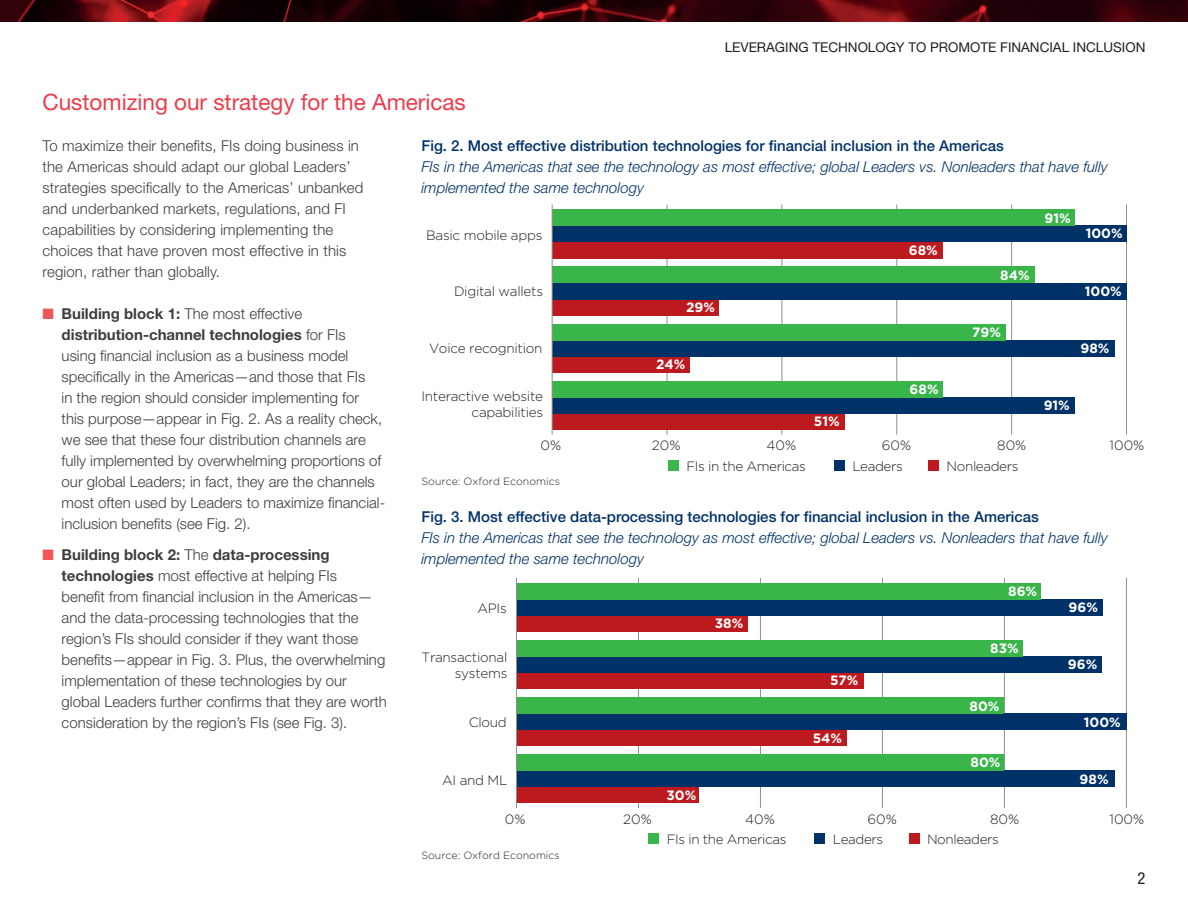
<style>
.page{position:relative;width:1188px;height:918px;background:#fff}
.page>*{position:absolute;margin:0;border:0;box-sizing:border-box;transform-origin:0 0}
.t1{font:22.5px "Helvetica Neue LT Std";color:#ee3b4b}
.t2{font:condensed 16.5px "Helvetica Neue LT Std";color:#231f20}
.t3{font:300 15px/21px "Helvetica Neue LT Std";color:#3e3e3f}
.t4{font:italic 300 15px/21px "Helvetica Neue LT Std";color:#003268}
.t5{font:500 15px "Helvetica Neue LT Std";color:#003268}
.t6{font:300 13.5px/16.2px "Gotham";letter-spacing:-.02em;color:#231f20;text-align:right}
.t7{font:700 13.5px "Gotham";color:#fff}
.t8{font:13.5px "Helvetica Neue LT Std";color:#231f20}
.t9{font:300 10.5px "Gotham";color:#231f20}
.s1{color:#f05558}
.s2{font-weight:700}
</style>
<div class="page">
<img style="left:0;top:0;width:1188px;height:21px">
<div style="left:834px;top:460px;width:11px;height:11px;background:#003268"></div>
<div style="left:928px;top:460px;width:11px;height:11px;background:#bd1a1f"></div>
<hr style="left:1126px;top:205px;width:1px;height:230px;background:#918f8b">
<hr style="left:667px;top:205px;width:1px;height:230px;background:#918f8b">
<hr style="left:781px;top:205px;width:1px;height:230px;background:#918f8b">
<hr style="left:896px;top:205px;width:1px;height:230px;background:#918f8b">
<hr style="left:1011px;top:205px;width:1px;height:230px;background:#918f8b">
<div style="left:552px;top:413px;width:293px;height:17px;background:#bd1a1f"></div>
<div style="left:552px;top:397px;width:523px;height:16px;background:#003268"></div>
<div style="left:552px;top:381px;width:391px;height:16px;background:#3ab54a"></div>
<div style="left:552px;top:356px;width:138px;height:16px;background:#bd1a1f"></div>
<div style="left:553px;top:340px;width:562px;height:16px;background:#003268"></div>
<div style="left:552px;top:324px;width:454px;height:16px;background:#3ab54a"></div>
<div style="left:552px;top:299px;width:167px;height:16px;background:#bd1a1f"></div>
<div style="left:552px;top:283px;width:575px;height:16px;background:#003268"></div>
<div style="left:552px;top:267px;width:483px;height:16px;background:#3ab54a"></div>
<div style="left:552px;top:242px;width:391px;height:16px;background:#bd1a1f"></div>
<div style="left:552px;top:226px;width:575px;height:16px;background:#003268"></div>
<div style="left:552px;top:210px;width:523px;height:16px;background:#3ab54a"></div>
<div style="left:668px;top:460px;width:11px;height:11px;background:#3ab54a"></div>
<hr style="left:552px;top:205px;width:1px;height:230px;background:#918f8b">
<div style="left:815px;top:833px;width:10px;height:11px;background:#003268"></div>
<div style="left:909px;top:833px;width:10px;height:11px;background:#bd1a1f"></div>
<hr style="left:1126px;top:578px;width:1px;height:230px;background:#918f8b">
<hr style="left:638px;top:578px;width:1px;height:230px;background:#918f8b">
<hr style="left:760px;top:578px;width:1px;height:230px;background:#918f8b">
<hr style="left:882px;top:578px;width:1px;height:230px;background:#918f8b">
<hr style="left:1004px;top:578px;width:1px;height:230px;background:#918f8b">
<div style="left:516px;top:787px;width:183px;height:16px;background:#bd1a1f"></div>
<div style="left:516px;top:771px;width:599px;height:16px;background:#003268"></div>
<div style="left:516px;top:755px;width:488px;height:16px;background:#3ab54a"></div>
<div style="left:517px;top:730px;width:329px;height:16px;background:#bd1a1f"></div>
<div style="left:517px;top:714px;width:609px;height:16px;background:#003268"></div>
<div style="left:516px;top:697px;width:488px;height:17px;background:#3ab54a"></div>
<div style="left:516px;top:673px;width:348px;height:16px;background:#bd1a1f"></div>
<div style="left:516px;top:656px;width:586px;height:17px;background:#003268"></div>
<div style="left:516px;top:640px;width:507px;height:16px;background:#3ab54a"></div>
<div style="left:516px;top:616px;width:232px;height:16px;background:#bd1a1f"></div>
<div style="left:516px;top:599px;width:586px;height:16px;background:#003268"></div>
<div style="left:517px;top:583px;width:524px;height:16px;background:#3ab54a"></div>
<div style="left:649px;top:833px;width:10px;height:11px;background:#3ab54a"></div>
<hr style="left:516px;top:578px;width:1px;height:230px;background:#918f8b">
<h1 class="t1" style="left:43px;top:88px;width:425px">Customizing our strategy for the Americas</h1>
<p class="t8" style="left:725px;top:39px;width:422px">LEVERAGING TECHNOLOGY TO PROMOTE FINANCIAL INCLUSION</p>
<p class="t3" style="left:43px;top:135px;width:323px">To maximize their benefits, FIs doing business in the Americas should adapt our global Leaders’ strategies specifically to the Americas’ unbanked and underbanked markets, regulations, and FI capabilities by considering implementing the choices that have proven most effective in this region, rather than globally.</p>
<p class="t3" style="left:62px;top:303px;width:325px;text-indent:-19px"><span class="s1">■</span> <span class="s2">Building block 1:</span> The most effective <span class="s2">distribution-channel technologies</span> for FIs<br>using financial inclusion as a business model specifically in the Americas—and those that FIs<br>in the region should consider implementing for this purpose—appear in Fig. 2. As a reality check, we see that these four distribution channels are fully implemented by overwhelming proportions of our global Leaders; in fact, they are the channels most often used by Leaders to maximize financial&shy;inclusion benefits (see Fig. 2).</p>
<p class="t3" style="left:62px;top:544px;width:327px;text-indent:-19px"><span class="s1">■</span> <span class="s2">Building block 2:</span> The <span class="s2">data-processing technologies</span> most effective at helping FIs<br>benefit from financial inclusion in the Americas— and the data-processing technologies that the region’s FIs should consider if they want those benefits—appear in Fig. 3. Plus, the overwhelming implementation of these technologies by our global Leaders further confirms that they are worth consideration by the region’s FIs (see Fig. 3).</p>
<p class="t5" style="left:422px;top:137px;width:584px">Fig. 2. Most effective distribution technologies for financial inclusion in the Americas</p>
<p class="t4" style="left:422px;top:156px;width:688px">FIs in the Americas that see the technology as most effective; global Leaders vs. Nonleaders that have fully implemented the same technology</p>
<p class="t7" style="left:1044px;top:209px;width:28px">91%</p>
<p class="t6" style="left:426px;top:226px;width:118px">Basic mobile apps</p>
<p class="t7" style="left:1086px;top:225px;width:39px">100%</p>
<p class="t7" style="left:909px;top:241px;width:31px">68%</p>
<p class="t7" style="left:1000px;top:267px;width:31px">84%</p>
<p class="t6" style="left:454px;top:283px;width:91px">Digital wallets</p>
<p class="t7" style="left:1085px;top:282px;width:39px">100%</p>
<p class="t7" style="left:686px;top:298px;width:30px">29%</p>
<p class="t7" style="left:972px;top:323px;width:30px">79%</p>
<p class="t6" style="left:429px;top:340px;width:115px">Voice recognition</p>
<p class="t6" style="left:422px;top:388px;width:123px">Interactive website capabilities</p>
<p class="t7" style="left:656px;top:355px;width:31px">24%</p>
<p class="t7" style="left:814px;top:413px;width:27px">51%</p>
<p class="t7" style="left:910px;top:381px;width:31px">68%</p>
<p class="t7" style="left:1080px;top:340px;width:31px">98%</p>
<p class="t7" style="left:1044px;top:396px;width:28px">91%</p>
<p class="t6" style="left:541px;top:437px;width:22px">0%</p>
<p class="t6" style="left:1110px;top:437px;width:36px">100%</p>
<p class="t6" style="left:652px;top:437px;width:30px">20%</p>
<p class="t6" style="left:767px;top:437px;width:31px">40%</p>
<p class="t6" style="left:882px;top:437px;width:31px">60%</p>
<p class="t6" style="left:997px;top:437px;width:31px">80%</p>
<p class="t6" style="left:686px;top:457px;width:121px">FIs in the Americas</p>
<p class="t6" style="left:852px;top:457px;width:52px">Leaders</p>
<p class="t6" style="left:947px;top:457px;width:73px">Nonleaders</p>
<p class="t9" style="left:422px;top:475px;width:140px">Source: Oxford Economics</p>
<p class="t5" style="left:422px;top:507px;width:619px">Fig. 3. Most effective data-processing technologies for financial inclusion in the Americas</p>
<p class="t4" style="left:422px;top:527px;width:688px">FIs in the Americas that see the technology as most effective; global Leaders vs. Nonleaders that have fully implemented the same technology</p>
<p class="t6" style="left:477px;top:600px;width:31px">APIs</p>
<p class="t6" style="left:422px;top:649px;width:87px">Transactional systems</p>
<p class="t6" style="left:469px;top:714px;width:40px">Cloud</p>
<p class="t6" style="left:442px;top:772px;width:67px">AI and ML</p>
<p class="t7" style="left:715px;top:615px;width:30px">38%</p>
<p class="t7" style="left:667px;top:786px;width:31px">30%</p>
<p class="t7" style="left:830px;top:671px;width:30px">57%</p>
<p class="t7" style="left:813px;top:729px;width:31px">54%</p>
<p class="t7" style="left:1008px;top:583px;width:31px">86%</p>
<p class="t7" style="left:990px;top:639px;width:30px">83%</p>
<p class="t7" style="left:970px;top:697px;width:31px">80%</p>
<p class="t7" style="left:971px;top:754px;width:31px">80%</p>
<p class="t7" style="left:1069px;top:598px;width:31px">96%</p>
<p class="t7" style="left:1068px;top:655px;width:31px">96%</p>
<p class="t7" style="left:1084px;top:713px;width:39px">100%</p>
<p class="t7" style="left:1080px;top:770px;width:31px">98%</p>
<p class="t6" style="left:505px;top:810px;width:22px">0%</p>
<p class="t6" style="left:1110px;top:810px;width:36px">100%</p>
<p class="t6" style="left:623px;top:810px;width:30px">20%</p>
<p class="t6" style="left:745px;top:810px;width:31px">40%</p>
<p class="t6" style="left:868px;top:810px;width:31px">60%</p>
<p class="t6" style="left:990px;top:810px;width:31px">80%</p>
<p class="t6" style="left:667px;top:831px;width:121px">FIs in the Americas</p>
<p class="t6" style="left:833px;top:831px;width:52px">Leaders</p>
<p class="t6" style="left:927px;top:831px;width:73px">Nonleaders</p>
<p class="t9" style="left:422px;top:848px;width:140px">Source: Oxford Economics</p>
<p class="t2" style="left:1138px;top:869px;width:9px">2</p>
</div>
